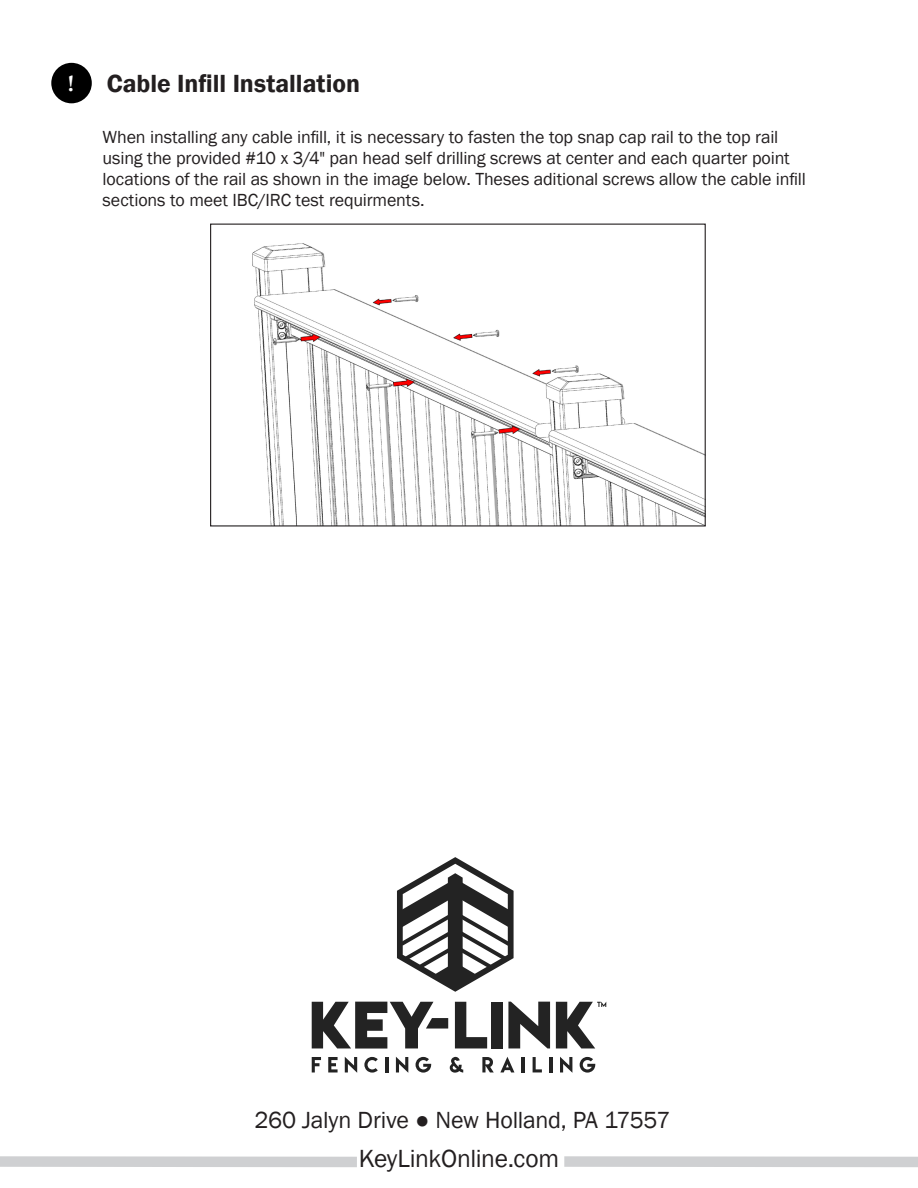
<style>
.page{position:relative;width:918px;height:1188px;background:#fff}
.page>*{position:absolute;margin:0;border:0;box-sizing:border-box;transform-origin:0 0}
.Global_Style_Step{font:600 25.5px "Franklin Gothic";color:#231f20}
.Global_Style{font:25.5px "Franklin Gothic";letter-spacing:-.015em;color:#231f20}
.Paragraph_Style_1{font:24px "Franklin Gothic";letter-spacing:-.01em;color:#231f20}
.Step_Numbers{font:700 22.5px "Book Antiqua";color:#fff}
.Global_Style-2{font:18px/21px "Franklin Gothic";letter-spacing:-.01em;color:#231f20}
</style>
<div class="page">
<div style="left:564px;top:1156px;width:354px;height:11px;background:#cfd0d2"></div>
<div style="left:0;top:1156px;width:357px;height:11px;background:#cfd0d2"></div>
<div style="left:51px;top:63px;width:41px;height:40px;background:#000;border-radius:50%"></div>
<img style="left:252px;top:243px;width:452px;height:281px">
<div style="left:210px;top:224px;width:496px;height:302px;border:1px solid #231f20"></div>
<svg style="left:397px;top:857px;width:117px;height:135px"></svg>
<svg style="left:455px;top:1002px;width:32px;height:46px"></svg>
<div style="left:491px;top:1002px;width:12px;height:46px;background:#232323"></div>
<svg style="left:508px;top:1002px;width:42px;height:46px"></svg>
<svg style="left:312px;top:1002px;width:136px;height:47px"></svg>
<svg style="left:312px;top:1057px;width:9px;height:15px"></svg>
<svg style="left:328px;top:1057px;width:10px;height:15px"></svg>
<svg style="left:345px;top:1057px;width:12px;height:16px"></svg>
<svg style="left:364px;top:1057px;width:14px;height:16px"></svg>
<hr style="left:385px;top:1057px;width:3px;height:15px;background:#232323">
<svg style="left:396px;top:1057px;width:12px;height:16px"></svg>
<svg style="left:416px;top:1057px;width:15px;height:16px"></svg>
<svg style="left:450px;top:1057px;width:13px;height:16px"></svg>
<svg style="left:482px;top:1057px;width:12px;height:15px"></svg>
<svg style="left:500px;top:1057px;width:14px;height:15px"></svg>
<hr style="left:522px;top:1057px;width:3px;height:15px;background:#232323">
<svg style="left:533px;top:1057px;width:9px;height:15px"></svg>
<hr style="left:549px;top:1057px;width:3px;height:15px;background:#232323">
<svg style="left:560px;top:1057px;width:12px;height:16px"></svg>
<svg style="left:580px;top:1057px;width:15px;height:16px"></svg>
<svg style="left:556px;top:1002px;width:50px;height:46px"></svg>
<p class="Step_Numbers" style="left:68px;top:68px;width:8px">!</p>
<p class="Global_Style_Step" style="left:107px;top:68px;width:255px">Cable Infill Installation</p>
<p class="Global_Style-2" style="left:103px;top:126px;width:705px">When installing any cable infill, it is necessary to fasten the top snap cap rail to the top rail using the provided #10 x 3/4" pan head self drilling screws at center and each quarter point locations of the rail as shown in the image below. Theses aditional screws allow the cable infill sections to meet IBC/IRC test requirments.</p>
<p class="Paragraph_Style_1" style="left:255px;top:1105px;width:417px">260 Jalyn Drive ● New Holland, PA 17557</p>
<p class="Global_Style" style="left:359px;top:1142px;width:202px">KeyLinkOnline.com</p>
</div>
